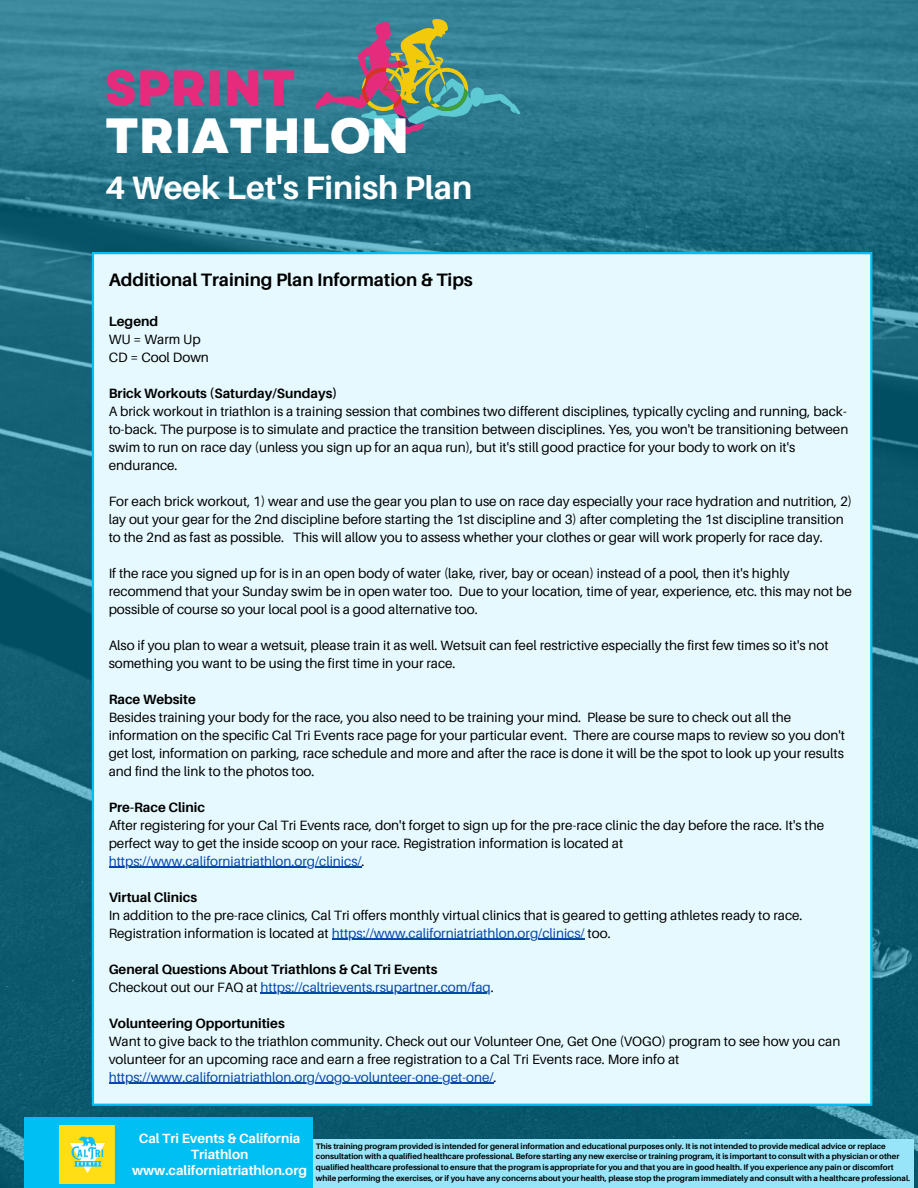
<style>
.page{position:relative;width:918px;height:1188px;background:#fff}
.page>*{position:absolute;margin:0;border:0;box-sizing:border-box;transform-origin:0 0}
.t1{font:800 49.5px "Garet";color:#fff}
.t2{font:800 49.5px "Garet";color:#e62a7c}
.t3{font:700 32.4px "Aileron";color:#fff}
.t4{font:700 18px "Aileron";color:#000}
.t5{font:13.5px/18px "Aileron";color:#000}
.t6{font:700 13.5px/18px "Aileron";color:#000}
.t7{font:700 13.35px/15.6px "Aileron";color:#fff;text-align:center}
.t8{font:700 7.95px/10.6px "Aileron";color:#000}
.s1{color:#0746ab}
.s2{font-weight:400}
.s3{font-weight:400;color:#0746ab}
</style>
<div class="page">
<img style="left:0;top:0;width:918px;height:1188px">
<div style="left:300px;top:1139px;width:613px;height:49px;background:#98e4f9"></div>
<div style="left:24px;top:1117px;width:288px;height:71px;background:#00bff3"></div>
<img style="left:60px;top:1125px;width:55px;height:59px">
<svg style="left:316px;top:19px;width:205px;height:120px;background:#598387"></svg>
<div style="left:93px;top:253px;width:779px;height:852px;background:#e6f9fe"></div>
<hr style="left:109px;top:867px;width:253px;height:1px;background:#0746ab">
<hr style="left:332px;top:939px;width:253px;height:1px;background:#0746ab">
<hr style="left:260px;top:993px;width:231px;height:1px;background:#0746ab">
<hr style="left:109px;top:1083px;width:385px;height:1px;background:#0746ab">
<hr style="left:92px;top:254px;width:2px;height:850px;background:#00bff3">
<hr style="left:870px;top:254px;width:2px;height:850px;background:#00bff3">
<hr style="left:92px;top:252px;width:780px;height:2px;background:#00bff3">
<hr style="left:92px;top:1104px;width:780px;height:2px;background:#00bff3">
<h1 class="t2" style="left:105px;top:52px;width:192px">SPRINT</h1>
<h1 class="t1" style="left:105px;top:100px;width:306px">TRIATHLON</h1>
<h2 class="t3" style="left:105px;top:168px;width:369px">4 Week Let's Finish Plan</h2>
<h3 class="t4" style="left:109px;top:269px;width:366px">Additional Training Plan Information &amp; Tips</h3>
<p class="t6" style="left:109px;top:312px;width:51px">Legend</p>
<p class="t5" style="left:109px;top:330px;width:102px">WU = Warm Up<br>CD = Cool Down</p>
<p class="t6" style="left:109px;top:384px;width:230px">Brick Workouts (Saturday/Sundays)</p>
<p class="t5" style="left:109px;top:402px;width:741px">A brick workout in triathlon is a training session that combines two different disciplines, typically cycling and running, back&shy;to-back. The purpose is to simulate and practice the transition between disciplines. Yes, you won't be transitioning between swim to run on race day (unless you sign up for an aqua run), but it's still good practice for your body to work on it's endurance.</p>
<p class="t5" style="left:109px;top:492px;width:745px">For each brick workout, 1) wear and use the gear you plan to use on race day especially your race hydration and nutrition, 2) lay out your gear for the 2nd discipline before starting the 1st discipline and 3) after completing the 1st discipline transition to the 2nd as fast as possible. This will allow you to assess whether your clothes or gear will work properly for race day.</p>
<p class="t5" style="left:109px;top:564px;width:745px">If the race you signed up for is in an open body of water (lake, river, bay or ocean) instead of a pool, then it's highly recommend that your Sunday swim be in open water too. Due to your location, time of year, experience, etc. this may not be possible of course so your local pool is a good alternative too.</p>
<p class="t5" style="left:109px;top:636px;width:722px">Also if you plan to wear a wetsuit, please train it as well. Wetsuit can feel restrictive especially the first few times so it's not something you want to be using the first time in your race.</p>
<p class="t6" style="left:109px;top:690px;width:89px">Race Website</p>
<p class="t5" style="left:109px;top:708px;width:738px">Besides training your body for the race, you also need to be training your mind. Please be sure to check out all the information on the specific Cal Tri Events race page for your particular event. There are course maps to review so you don't get lost, information on parking, race schedule and more and after the race is done it will be the spot to look up your results and find the link to the photos too.</p>
<p class="t6" style="left:109px;top:798px;width:98px">Pre-Race Clinic</p>
<p class="t5" style="left:109px;top:816px;width:717px">After registering for your Cal Tri Events race, don't forget to sign up for the pre-race clinic the day before the race. It's the perfect way to get the inside scoop on your race. Registration information is located at <span class="s1">https://www.californiatriathlon.org/clinics/</span>.</p>
<p class="t6" style="left:109px;top:888px;width:90px">Virtual Clinics</p>
<p class="t5" style="left:109px;top:906px;width:695px">In addition to the pre-race clinics, Cal Tri offers monthly virtual clinics that is geared to getting athletes ready to race.<br>Registration information is located at <span class="s1">https://www.californiatriathlon.org/clinics/</span> too.</p>
<p class="t6" style="left:109px;top:960px;width:387px">General Questions About Triathlons &amp; Cal Tri Events<br><span class="s2">Checkout out our FAQ at</span> <span class="s3">https://caltrievents.rsupartner.com/faq</span><span class="s2">.</span></p>
<p class="t6" style="left:109px;top:1014px;width:178px">Volunteering Opportunities</p>
<p class="t5" style="left:109px;top:1032px;width:733px">Want to give back to the triathlon community. Check out our Volunteer One, Get One (VOGO) program to see how you can volunteer for an upcoming race and earn a free registration to a Cal Tri Events race. More info at <span class="s1">https://www.californiatriathlon.org/vogo-volunteer-one-get-one/</span>.</p>
<p class="t7" style="left:132px;top:1131px;width:176px">Cal Tri Events &amp; California<br>Triathlon www.californiatriathlon.org</p>
<p class="t8" style="left:316px;top:1141px;width:596px">This training program provided is intended for general information and educational purposes only. It is not intended to provide medical advice or replace consultation with a qualified healthcare professional. Before starting any new exercise or training program, it is important to consult with a physician or other qualified healthcare professional to ensure that the program is appropriate for you and that you are in good health. If you experience any pain or discomfort while performing the exercises, or if you have any concerns about your health, please stop the program immediately and consult with a healthcare professional.</p>
</div>
